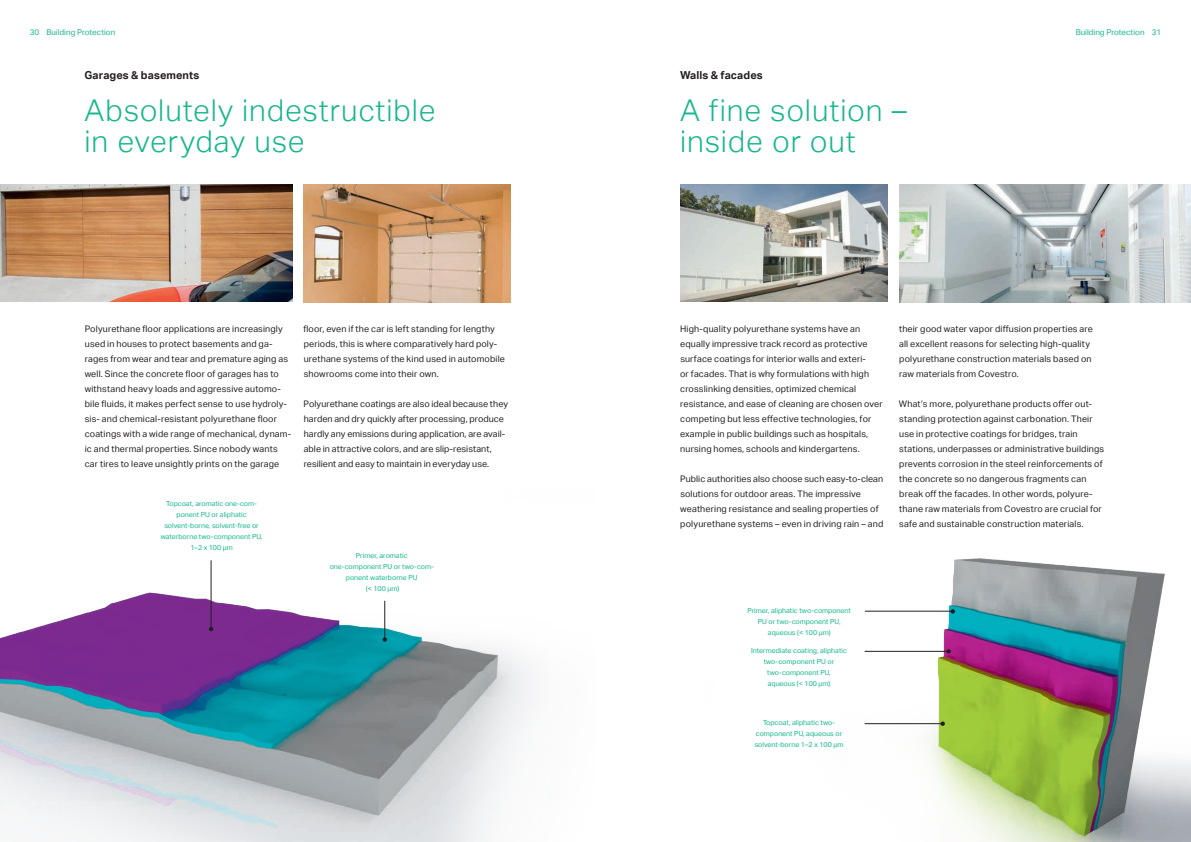
<style>
.page{position:relative;width:1191px;height:842px;background:#fff}
.page>*{position:absolute;margin:0;border:0;box-sizing:border-box;transform-origin:0 0}
.t1{font:300 30px/31px "Aktiv Grotesk";letter-spacing:.03em;color:#15b68d}
.t2{font:700 11px "Aktiv Grotesk";letter-spacing:.01em;color:#231f20}
.t3{font:9px/15px "Aktiv Grotesk";letter-spacing:.015em;color:#231f20}
.t4{font:8px "Aktiv Grotesk";color:#15b68d}
.t5{font:7px/11px "Aktiv Grotesk";color:#15b68d;text-align:center}
</style>
<div class="page">
<img style="left:0;top:184px;width:292px;height:118px">
<img style="left:680px;top:184px;width:207px;height:118px">
<img style="left:304px;top:184px;width:207px;height:118px">
<img style="left:899px;top:184px;width:292px;height:118px">
<img style="left:0;top:560px;width:534px;height:282px">
<img style="left:864px;top:558px;width:327px;height:284px">
<hr style="left:384px;top:601px;width:1px;height:38px;background:#231f20">
<hr style="left:211px;top:560px;width:1px;height:69px;background:#231f20">
<hr style="left:865px;top:611px;width:87px;height:1px;background:#231f20">
<hr style="left:864px;top:651px;width:84px;height:1px;background:#231f20">
<hr style="left:864px;top:723px;width:78px;height:1px;background:#231f20">
<svg style="left:209px;top:627px;width:4px;height:4px"></svg>
<svg style="left:382px;top:637px;width:5px;height:5px"></svg>
<svg style="left:950px;top:609px;width:5px;height:5px"></svg>
<svg style="left:946px;top:649px;width:4px;height:4px"></svg>
<svg style="left:940px;top:721px;width:5px;height:5px"></svg>
<p class="t4" style="left:30px;top:28px;width:87px">30 Building Protection</p>
<p class="t4" style="left:1075px;top:28px;width:87px">Building Protection 31</p>
<p class="t2" style="left:84px;top:68px;width:116px">Garages &amp; basements</p>
<p class="t2" style="left:680px;top:68px;width:84px">Walls &amp; facades</p>
<h1 class="t1" style="left:84px;top:95px;width:353px">Absolutely indestructible in everyday use</h1>
<p class="t3" style="left:85px;top:322px;width:208px">Polyurethane floor applications are increasingly used in houses to protect basements and ga&shy;rages from wear and tear and premature aging as well. Since the concrete floor of garages has to withstand heavy loads and aggressive automo&shy;bile fluids, it makes perfect sense to use hydroly&shy;sis- and chemical-resistant polyurethane floor coatings with a wide range of mechanical, dynam&shy;ic and thermal properties. Since nobody wants car tires to leave unsightly prints on the garage</p>
<p class="t3" style="left:303px;top:322px;width:203px">floor, even if the car is left standing for lengthy periods, this is where comparatively hard poly&shy;urethane systems of the kind used in automobile showrooms come into their own.</p>
<p class="t3" style="left:303px;top:397px;width:206px">Polyurethane coatings are also ideal because they harden and dry quickly after processing, produce hardly any emissions during application, are avail&shy;able in attractive colors, and are slip-resistant, resilient and easy to maintain in everyday use.</p>
<p class="t5" style="left:161px;top:498px;width:103px">Topcoat, aromatic one-com&shy;ponent PU or aliphatic solvent-borne, solvent-free or waterborne two-component PU,<br>1–2 x 100 µm</p>
<p class="t5" style="left:330px;top:550px;width:106px">Primer, aromatic one-component PU or two-com&shy;ponent waterborne PU<br>(&lt; 100 µm)</p>
<h1 class="t1" style="left:680px;top:95px;width:228px">A fine solution – inside or out</h1>
<p class="t3" style="left:680px;top:322px;width:204px">High-quality polyurethane systems have an equally impressive track record as protective surface coatings for interior walls and exteri-<br>or facades. That is why formulations with high crosslinking densities, optimized chemical resistance, and ease of cleaning are chosen over competing but less effective technologies, for example in public buildings such as hospitals, nursing homes, schools and kindergartens.</p>
<p class="t3" style="left:680px;top:472px;width:205px">Public authorities also choose such easy-to-clean solutions for outdoor areas. The impressive weathering resistance and sealing properties of polyurethane systems – even in driving rain – and</p>
<p class="t3" style="left:899px;top:322px;width:195px">their good water vapor diffusion properties are all excellent reasons for selecting high-quality polyurethane construction materials based on raw materials from Covestro.</p>
<p class="t3" style="left:899px;top:397px;width:207px">What’s more, polyurethane products offer out&shy;standing protection against carbonation. Their use in protective coatings for bridges, train stations, underpasses or administrative buildings prevents corrosion in the steel reinforcements of the concrete so no dangerous fragments can break off the facades. In other words, polyure&shy;thane raw materials from Covestro are crucial for safe and sustainable construction materials.</p>
<p class="t5" style="left:747px;top:605px;width:105px">Primer, aliphatic two-component<br>PU or two-component PU, aqueous (&lt; 100 µm)</p>
<p class="t5" style="left:751px;top:645px;width:97px">Intermediate coating, aliphatic two-component PU or two-component PU,<br>aqueous (&lt; 100 µm)</p>
<p class="t5" style="left:754px;top:717px;width:90px">Topcoat, aliphatic two&shy;component PU, aqueous or solvent-borne 1–2 x 100 µm</p>
</div>
